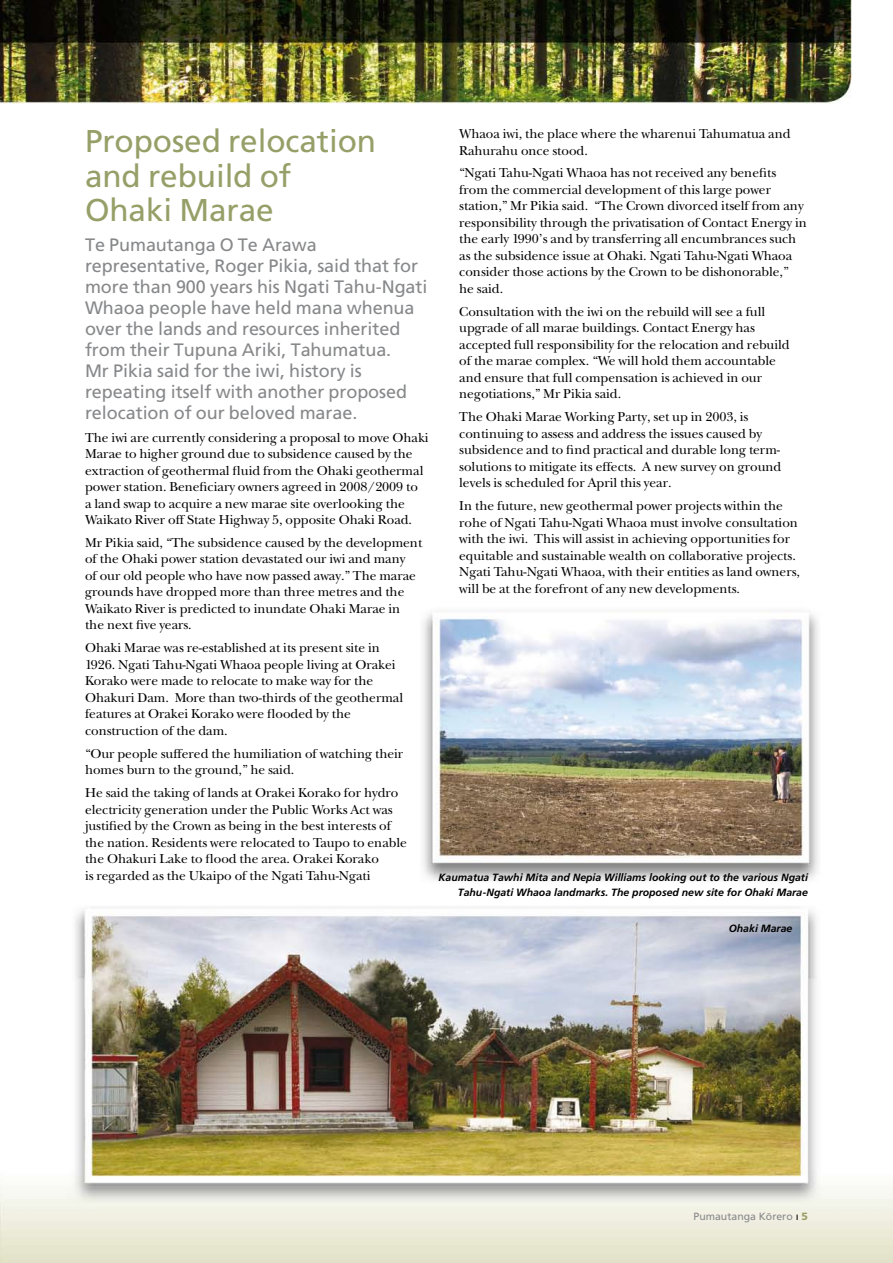
<style>
.page{position:relative;width:893px;height:1263px;background:#fff}
.page>*{position:absolute;margin:0;border:0;box-sizing:border-box;transform-origin:0 0}
.t1{font:31.5px/34.5px "Maori Frutiger";letter-spacing:-.005em;color:#979f68}
.t2{font:18px/21px "Maori Frutiger";letter-spacing:-.005em;color:#87888a}
.t3{font:13.5px/16.5px "Maori New Baskerville";letter-spacing:-.005em;color:#000}
.t4{font:italic 700 10.5px/15px "Maori Frutiger";color:#000;text-align:right}
.t5{font:10.5px "Maori Frutiger";color:#87888a}
.s1{color:#000}
.s2{font-weight:900;color:#979f68}
</style>
<div class="page">
<img style="left:0;top:0;width:893px;height:1263px">
<h1 class="t1" style="left:85px;top:124px;width:293px">Proposed relocation and rebuild of<br>Ohaki Marae</h1>
<p class="t2" style="left:85px;top:234px;width:344px">Te Pumautanga O Te Arawa representative, Roger Pikia, said that for more than 900 years his Ngati Tahu-Ngati Whaoa people have held mana whenua over the lands and resources inherited from their Tupuna Ariki, Tahumatua.<br>Mr Pikia said for the iwi, history is repeating itself with another proposed relocation of our beloved marae.</p>
<p class="t3" style="left:85px;top:429px;width:345px">The iwi are currently considering a proposal to move Ohaki Marae to higher ground due to subsidence caused by the extraction of geothermal fluid from the Ohaki geothermal power station. Beneficiary owners agreed in 2008/2009 to<br>a land swap to acquire a new marae site overlooking the Waikato River off State Highway 5, opposite Ohaki Road.</p>
<p class="t3" style="left:85px;top:534px;width:339px">Mr Pikia said, “The subsidence caused by the development of the Ohaki power station devastated our iwi and many<br>of our old people who have now passed away.” The marae grounds have dropped more than three metres and the Waikato River is predicted to inundate Ohaki Marae in the next five years.</p>
<p class="t3" style="left:85px;top:639px;width:320px">Ohaki Marae was re-established at its present site in 1926. Ngati Tahu-Ngati Whaoa people living at Orakei Korako were made to relocate to make way for the Ohakuri Dam. More than two-thirds of the geothermal features at Orakei Korako were flooded by the construction of the dam.</p>
<p class="t3" style="left:85px;top:745px;width:320px">“Our people suffered the humiliation of watching their homes burn to the ground,” he said.</p>
<p class="t3" style="left:85px;top:784px;width:323px">He said the taking of lands at Orakei Korako for hydro electricity generation under the Public Works Act was justified by the Crown as being in the best interests of the nation. Residents were relocated to Taupo to enable the Ohakuri Lake to flood the area. Orakei Korako<br>is regarded as the Ukaipo of the Ngati Tahu-Ngati</p>
<p class="t3" style="left:459px;top:125px;width:333px">Whaoa iwi, the place where the wharenui Tahumatua and<br>Rahurahu once stood.</p>
<p class="t3" style="left:459px;top:165px;width:349px">“Ngati Tahu-Ngati Whaoa has not received any benefits from the commercial development of this large power station,” Mr Pikia said. “The Crown divorced itself from any responsibility through the privatisation of Contact Energy in the early 1990’s and by transferring all encumbrances such as the subsidence issue at Ohaki. Ngati Tahu-Ngati Whaoa consider those actions by the Crown to be dishonorable,”<br>he said.</p>
<p class="t3" style="left:459px;top:303px;width:332px">Consultation with the iwi on the rebuild will see a full upgrade of all marae buildings. Contact Energy has accepted full responsibility for the relocation and rebuild of the marae complex. “We will hold them accountable and ensure that full compensation is achieved in our negotiations,” Mr Pikia said.</p>
<p class="t3" style="left:459px;top:408px;width:324px">The Ohaki Marae Working Party, set up in 2003, is continuing to assess and address the issues caused by subsidence and to find practical and durable long term&shy;solutions to mitigate its effects. A new survey on ground levels is scheduled for April this year.</p>
<p class="t3" style="left:459px;top:497px;width:342px">In the future, new geothermal power projects within the rohe of Ngati Tahu-Ngati Whaoa must involve consultation with the iwi. This will assist in achieving opportunities for equitable and sustainable wealth on collaborative projects.<br>Ngati Tahu-Ngati Whaoa, with their entities as land owners, will be at the forefront of any new developments.</p>
<p class="t4" style="left:439px;top:870px;width:371px">Kaumatua Tawhi Mita and Nepia Williams looking out to the various Ngati<br>Tahu-Ngati Whaoa landmarks. The proposed new site for Ohaki Marae</p>
<p class="t4" style="left:729px;top:920px;width:65px">Ohaki Marae</p>
<p class="t5" style="left:693px;top:1210px;width:116px">Pumautanga Körero <span class="s1">ı</span> <span class="s2">5</span></p>
</div>
